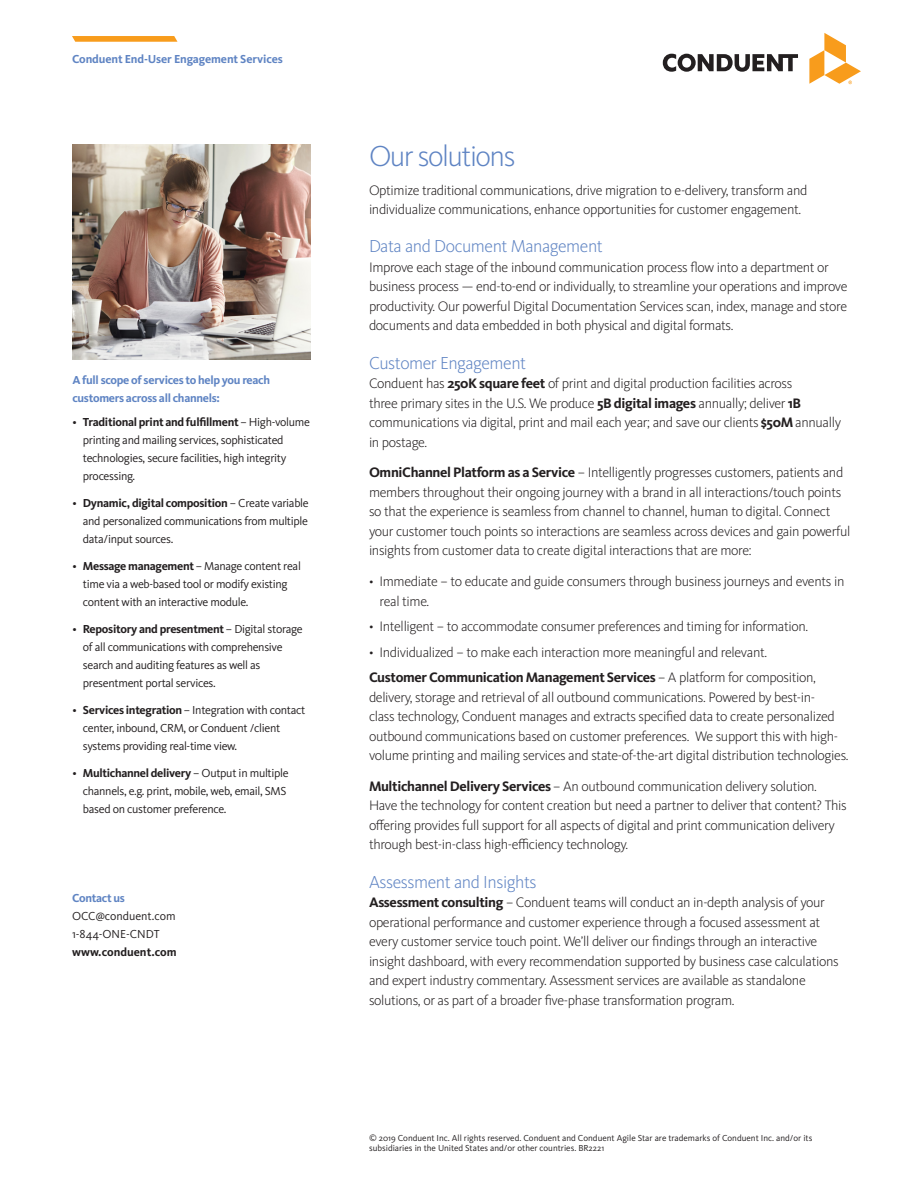
<style>
.page{position:relative;width:918px;height:1188px;background:#fff}
.page>*{position:absolute;margin:0;border:0;box-sizing:border-box;transform-origin:0 0}
.Cover_title_-_blue{font:300 30px "Kievit Pro";letter-spacing:-.05em;color:#5f84c3}
.Subhead_text{font:300 18px "Kievit Pro";letter-spacing:-.025em;color:#5f84c3}
.Body_text{font:300 14.25px/19.5px "Kievit Pro";letter-spacing:-.025em;color:#231f20}
.Bulleted_text{font:12px/18px "Kievit Pro";letter-spacing:-.025em;color:#231f20}
.Caption_-_text{font:700 12px/18px "Kievit Pro";letter-spacing:-.025em;color:#5f84c3}
.Caption_-_text-2{font:12px/18px "Kievit Pro";color:#231f20}
.Business_category{font:700 12px "Kievit Pro";letter-spacing:-.01em;color:#5f84c3}
.Legal{font:9px/10.5px "Kievit Pro";color:#231f20}
.s1{font-weight:700}
</style>
<div class="page">
<svg style="left:72px;top:36px;width:105px;height:6px"></svg>
<img style="left:72px;top:144px;width:238px;height:216px">
<svg style="left:809px;top:33px;width:52px;height:51px"></svg>
<svg style="left:663px;top:54px;width:135px;height:18px"></svg>
<p class="Business_category" style="left:72px;top:52px;width:212px">Conduent End-User Engagement Services</p>
<p class="Caption_-_text" style="left:72px;top:370px;width:199px">A full scope of services to help you reach customers across all channels:</p>
<p class="Bulleted_text" style="left:83px;top:412px;width:229px;text-indent:-10px">• <span class="s1">Traditional print and fulfillment</span> – High-volume printing and mailing services, sophisticated technologies, secure facilities, high integrity processing.</p>
<p class="Bulleted_text" style="left:83px;top:493px;width:227px;text-align:justify;text-indent:-10px">• <span class="s1">Dynamic, digital composition</span> – Create variable and personalized communications from multiple data/input sources.</p>
<p class="Bulleted_text" style="left:83px;top:556px;width:220px;text-indent:-10px">• <span class="s1">Message management</span> – Manage content real time via a web-based tool or modify existing content with an interactive module.</p>
<p class="Bulleted_text" style="left:83px;top:619px;width:221px;text-indent:-10px">• <span class="s1">Repository and presentment</span> – Digital storage of all communications with comprehensive search and auditing features as well as presentment portal services.</p>
<p class="Bulleted_text" style="left:83px;top:700px;width:224px;text-indent:-10px">• <span class="s1">Services integration</span> – Integration with contact center, inbound, CRM, or Conduent /client systems providing real-time view.</p>
<p class="Bulleted_text" style="left:83px;top:763px;width:207px;text-indent:-10px">• <span class="s1">Multichannel delivery</span> – Output in multiple channels, e.g. print, mobile, web, email, SMS based on customer preference.</p>
<p class="Caption_-_text" style="left:72px;top:889px;width:54px">Contact us</p>
<p class="Caption_-_text-2" style="left:72px;top:907px;width:106px">OCC@conduent.com<br>1-844-ONE-CNDT <span class="s1">www.conduent.com</span></p>
<p class="Cover_title_-_blue" style="left:369px;top:138px;width:148px">Our solutions</p>
<p class="Body_text" style="left:369px;top:180px;width:440px">Optimize traditional communications, drive migration to e-delivery, transform and individualize communications, enhance opportunities for customer engagement.</p>
<p class="Subhead_text" style="left:369px;top:236px;width:235px">Data and Document Management</p>
<p class="Body_text" style="left:369px;top:257px;width:480px">Improve each stage of the inbound communication process flow into a department or business process — end-to-end or individually, to streamline your operations and improve productivity. Our powerful Digital Documentation Services scan, index, manage and store documents and data embedded in both physical and digital formats.</p>
<p class="Subhead_text" style="left:369px;top:352px;width:159px">Customer Engagement</p>
<p class="Body_text" style="left:369px;top:374px;width:474px">Conduent has <span class="s1">250K square feet</span> of print and digital production facilities across<br>three primary sites in the U.S. We produce <span class="s1">5B digital images</span> annually; deliver <span class="s1">1B </span>communications via digital, print and mail each year; and save our clients <span class="s1">$50M</span> annually in postage.</p>
<p class="Body_text" style="left:369px;top:463px;width:483px"><span class="s1">OmniChannel Platform as a Service</span> – Intelligently progresses customers, patients and members throughout their ongoing journey with a brand in all interactions/touch points so that the experience is seamless from channel to channel, human to digital. Connect your customer touch points so interactions are seamless across devices and gain powerful insights from customer data to create digital interactions that are more:</p>
<p class="Body_text" style="left:380px;top:572px;width:466px;text-indent:-10px">• Immediate – to educate and guide consumers through business journeys and events in real time.</p>
<p class="Body_text" style="left:369px;top:617px;width:441px">• Intelligent – to accommodate consumer preferences and timing for information.</p>
<p class="Body_text" style="left:369px;top:642px;width:400px">• Individualized – to make each interaction more meaningful and relevant.</p>
<p class="Body_text" style="left:369px;top:668px;width:481px"><span class="s1">Customer Communication Management Services</span> – A platform for composition, delivery, storage and retrieval of all outbound communications. Powered by best-in-<br>class technology, Conduent manages and extracts specified data to create personalized outbound communications based on customer preferences. We support this with high&shy;volume printing and mailing services and state-of-the-art digital distribution technologies.</p>
<p class="Body_text" style="left:369px;top:776px;width:479px"><span class="s1">Multichannel Delivery Services</span> – An outbound communication delivery solution.<br>Have the technology for content creation but need a partner to deliver that content? This offering provides full support for all aspects of digital and print communication delivery through best-in-class high-efficiency technology.</p>
<p class="Subhead_text" style="left:369px;top:871px;width:169px">Assessment and Insights</p>
<p class="Body_text" style="left:369px;top:893px;width:471px"><span class="s1">Assessment consulting</span> – Conduent teams will conduct an in-depth analysis of your operational performance and customer experience through a focused assessment at every customer service touch point. We’ll deliver our findings through an interactive insight dashboard, with every recommendation supported by business case calculations and expert industry commentary. Assessment services are available as standalone solutions, or as part of a broader five-phase transformation program.</p>
<p class="Legal" style="left:369px;top:1132px;width:445px">© 2019 Conduent Inc. All rights reserved. Conduent and Conduent Agile Star are trademarks of Conduent Inc. and/or its subsidiaries in the United States and/or other countries. BR2221</p>
</div>
